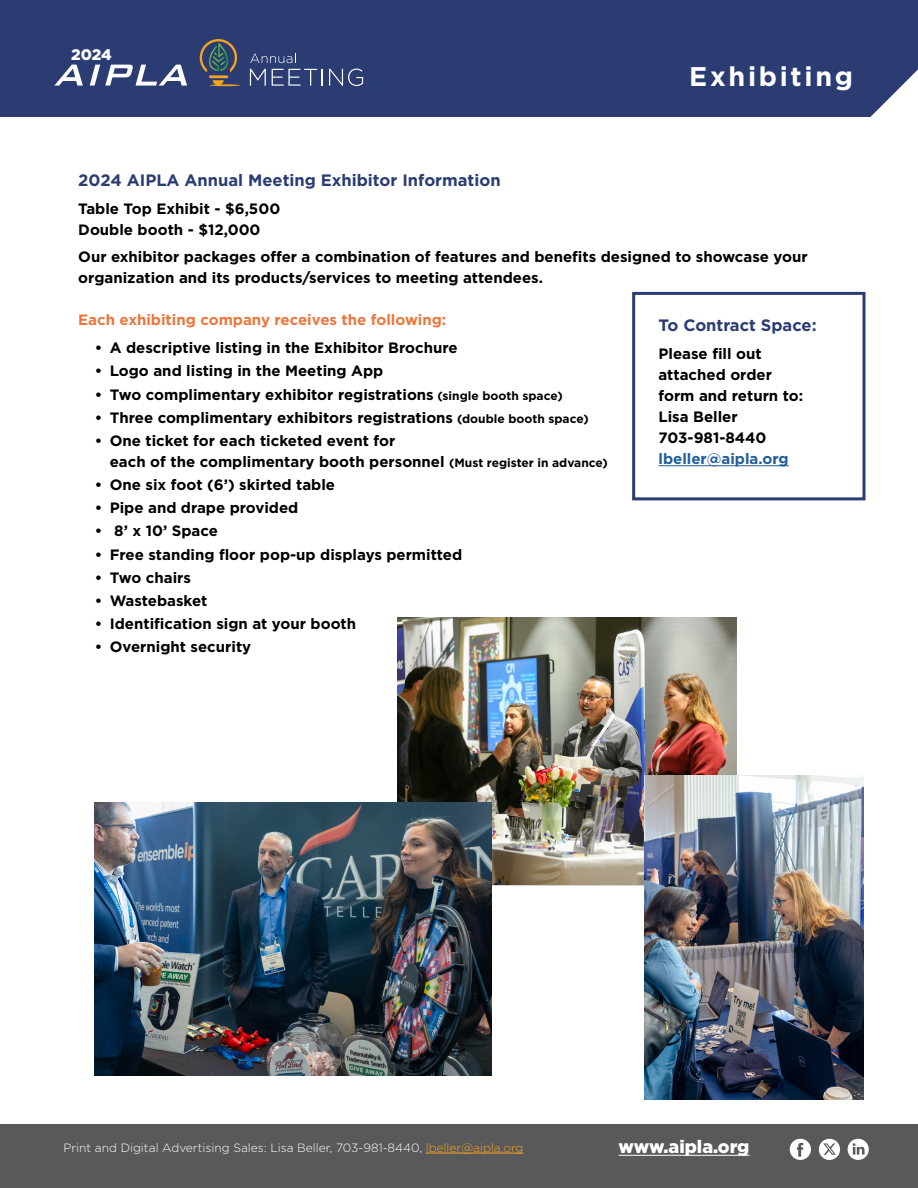
<style>
.page{position:relative;width:918px;height:1188px;background:#fff}
.page>*{position:absolute;margin:0;border:0;box-sizing:border-box;transform-origin:0 0}
.t1{font:700 27px "Gotham";letter-spacing:.1em;color:#fff}
.t2{font:900 18px "Gotham";color:#fff}
.t3{font:700 16.5px "Gotham";color:#2b3c73}
.t4{font:900 15.3px "Gotham";color:#fff}
.t5{font:700 15px/21px "Gotham";color:#000}
.t6{font:700 15px "Gotham";color:#eb773d}
.t7{font:700 15px "Gotham";color:#215e9e}
.t8{font:300 12px "Gotham";color:#fff}
.s1{font-size:12px}
.s2{color:#f9a51e}
</style>
<div class="page">
<div style="left:0;top:1125px;width:918px;height:63px;background:#58595b"></div>
<hr style="left:618px;top:1155px;width:131px;height:1px;background:#fff">
<svg style="left:790px;top:1139px;width:21px;height:21px"></svg>
<svg style="left:819px;top:1139px;width:21px;height:21px"></svg>
<svg style="left:848px;top:1139px;width:21px;height:21px"></svg>
<hr style="left:426px;top:1153px;width:97px;height:1px;background:#f9a51e">
<div style="left:0;top:0;width:918px;height:117px;background:#2b3c73"></div>
<hr style="left:658px;top:465px;width:131px;height:1px;background:#215e9e">
<svg style="left:870px;top:69px;width:48px;height:48px"></svg>
<div style="left:632px;top:292px;width:234px;height:208px;border:3px solid #2b3c73"></div>
<img style="left:398px;top:617px;width:339px;height:267px">
<img style="left:644px;top:775px;width:220px;height:324px">
<img style="left:94px;top:803px;width:397px;height:273px">
<svg style="left:250px;top:53px;width:46px;height:10px"></svg>
<svg style="left:250px;top:69px;width:16px;height:17px"></svg>
<svg style="left:272px;top:69px;width:51px;height:17px"></svg>
<svg style="left:329px;top:69px;width:34px;height:17px"></svg>
<svg style="left:54px;top:65px;width:29px;height:21px"></svg>
<svg style="left:90px;top:65px;width:97px;height:21px"></svg>
<hr style="left:210px;top:84px;width:30px;height:2px;background:#f5a421;border-radius:50%">
<svg style="left:213px;top:80px;width:11px;height:5px"></svg>
<hr style="left:209px;top:75px;width:19px;height:3px;background:#f5a421">
<svg style="left:200px;top:39px;width:37px;height:34px"></svg>
<p class="t4" style="left:71px;top:44px;width:42px">2024</p>
<h1 class="t1" style="left:689px;top:59px;width:165px">Exhibiting</h1>
<p class="t3" style="left:78px;top:169px;width:424px">2024 AIPLA Annual Meeting Exhibitor Information</p>
<p class="t5" style="left:78px;top:198px;width:204px">Table Top Exhibit - $6,500<br>Double booth - $12,000</p>
<p class="t5" style="left:78px;top:247px;width:731px">Our exhibitor packages offer a combination of features and benefits designed to showcase your organization and its products/services to meeting attendees.</p>
<p class="t6" style="left:78px;top:310px;width:370px">Each exhibiting company receives the following:</p>
<p class="t5" style="left:95px;top:337px;width:364px">• A descriptive listing in the Exhibitor Brochure</p>
<p class="t5" style="left:95px;top:361px;width:290px">• Logo and listing in the Meeting App</p>
<p class="t5" style="left:95px;top:384px;width:469px">• Two complimentary exhibitor registrations <span class="s1">(single booth space)</span></p>
<p class="t5" style="left:95px;top:407px;width:495px">• Three complimentary exhibitors registrations <span class="s1">(double booth space)</span></p>
<p class="t5" style="left:110px;top:430px;width:500px;text-indent:-15px">• One ticket for each ticketed event for<br>each of the complimentary booth personnel <span class="s1">(Must register in advance)</span></p>
<p class="t5" style="left:95px;top:474px;width:242px">• One six foot (6’) skirted table</p>
<p class="t5" style="left:95px;top:497px;width:205px">• Pipe and drape provided</p>
<p class="t5" style="left:95px;top:520px;width:125px">• 8’ x 10’ Space</p>
<p class="t5" style="left:95px;top:544px;width:369px">• Free standing floor pop-up displays permitted</p>
<p class="t5" style="left:95px;top:567px;width:98px">• Two chairs</p>
<p class="t5" style="left:95px;top:590px;width:114px">• Wastebasket</p>
<p class="t5" style="left:95px;top:613px;width:263px">• Identification sign at your booth</p>
<p class="t5" style="left:95px;top:636px;width:158px">• Overnight security</p>
<p class="t3" style="left:658px;top:315px;width:160px">To Contract Space:</p>
<p class="t5" style="left:658px;top:343px;width:146px">Please fill out attached order form and return to:<br>Lisa Beller<br>703-981-8440</p>
<p class="t7" style="left:658px;top:449px;width:132px">lbeller@aipla.org</p>
<p class="t8" style="left:63px;top:1140px;width:462px">Print and Digital Advertising Sales: Lisa Beller, 703-981-8440, <span class="s2">lbeller@aipla.org</span></p>
<p class="t2" style="left:618px;top:1135px;width:133px">www.aipla.org</p>
</div>
